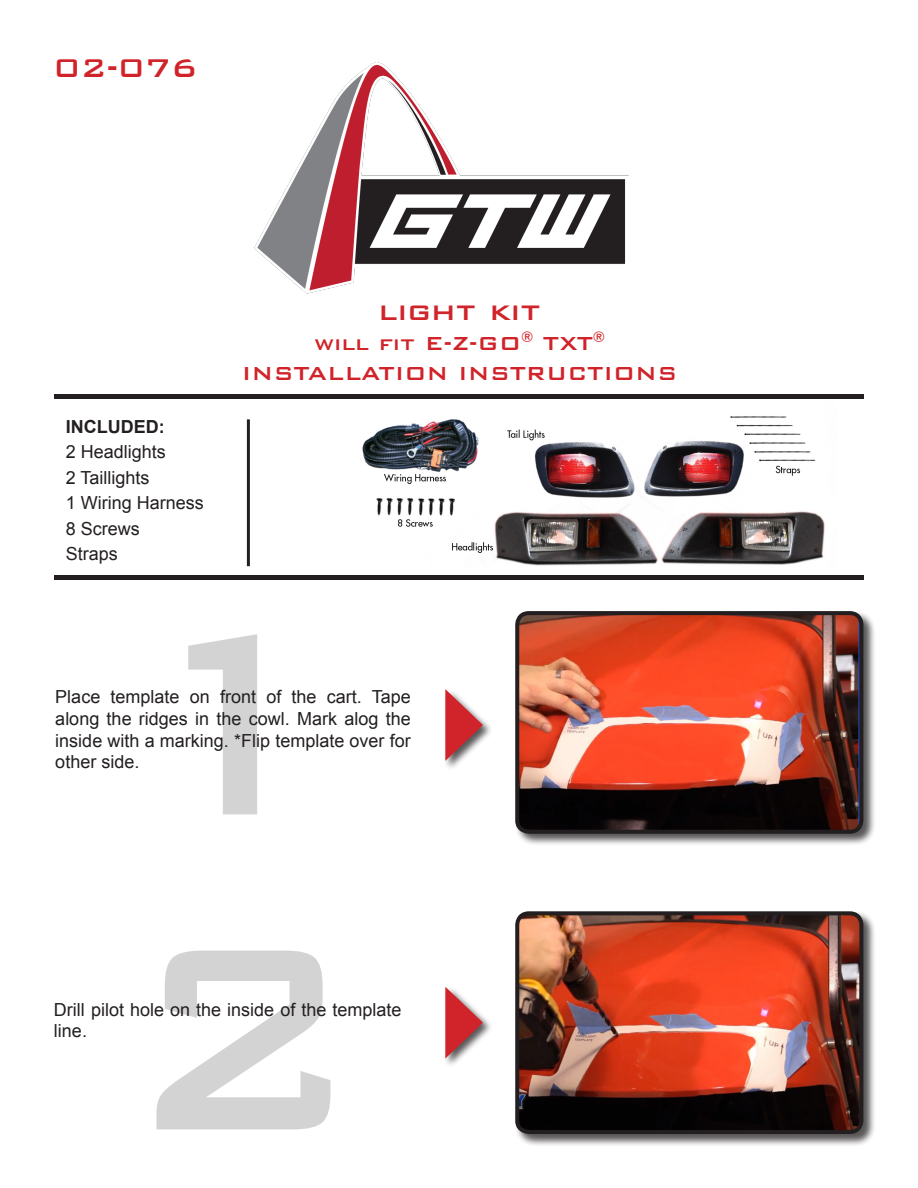
<style>
.page{position:relative;width:918px;height:1188px;background:#fff}
.page>*{position:absolute;margin:0;border:0;box-sizing:border-box;transform-origin:0 0}
.t1{font:500 346.5px "Bank Gothic BT";color:#231f20;scale:.91 1}
.t2{font:500 34.35px "Bank Gothic BT";color:#d1232a}
.t3{font:500 25.2px/30.3px "Bank Gothic BT";color:#d1232a;text-align:center}
.t4{font:18px/21.6px "Arial";color:#231f20}
.t5{font:700 18px "Arial";color:#231f20}
</style>
<div class="page">
<img style="left:362px;top:416px;width:463px;height:150px">
<img style="left:254px;top:62px;width:375px;height:232px">
<div style="left:54px;top:394px;width:810px;height:5px;background:#231f20"></div>
<hr style="left:54px;top:576px;width:810px;height:4px;background:#231f20">
<div style="left:443px;top:688px;width:50px;height:83px;background:#231f20;opacity:.75"></div>
<svg style="left:445px;top:689px;width:38px;height:72px"></svg>
<div style="left:443px;top:985px;width:50px;height:84px;background:#231f20;opacity:.75"></div>
<svg style="left:445px;top:987px;width:38px;height:72px"></svg>
<div style="left:515px;top:611px;width:361px;height:235px;background:#231f20;opacity:.75"></div>
<img style="left:517px;top:613px;width:344px;height:219px">
<div style="left:515px;top:611px;width:348px;height:223px;border:4px solid #231f20;border-radius:12px"></div>
<div style="left:515px;top:911px;width:361px;height:235px;background:#231f20;opacity:.75"></div>
<img style="left:517px;top:913px;width:344px;height:219px">
<div style="left:515px;top:911px;width:348px;height:223px;border:4px solid #231f20;border-radius:12px"></div>
<hr style="left:247px;top:419px;width:3px;height:147px;background:#231f20">
<h2 class="t2" style="left:54px;top:50px;width:145px">02-076</h2>
<p class="t5" style="left:66px;top:414px;width:100px">INCLUDED:</p>
<p class="t4" style="left:66px;top:439px;width:140px;line-height:25.5px">2 Headlights<br>2 Taillights<br>1 Wiring Harness<br>8 Screws<br>Straps</p>
<h2 class="t2" style="left:379px;top:292px;width:164px">light kit</h2>
<h3 class="t3" style="left:242px;top:328px;width:437px">will fit E-Z-GO<sup>®</sup> TXT<sup>®<br></sup>INSTALLATION INSTRUCTIONS</h3>
<h1 class="t1" style="left:111px;top:533px;width:269px">1</h1>
<p class="t4" style="left:55px;top:686px;width:357px;text-align:justify">Place template on front of the cart. Tape along the ridges in the cowl. Mark alog the inside with a marking. *Flip template over for other side.</p>
<h1 class="t1" style="left:121px;top:848px;width:269px">2</h1>
<p class="t4" style="left:54px;top:999px;width:349px">Drill pilot hole on the inside of the template line.</p>
</div>
